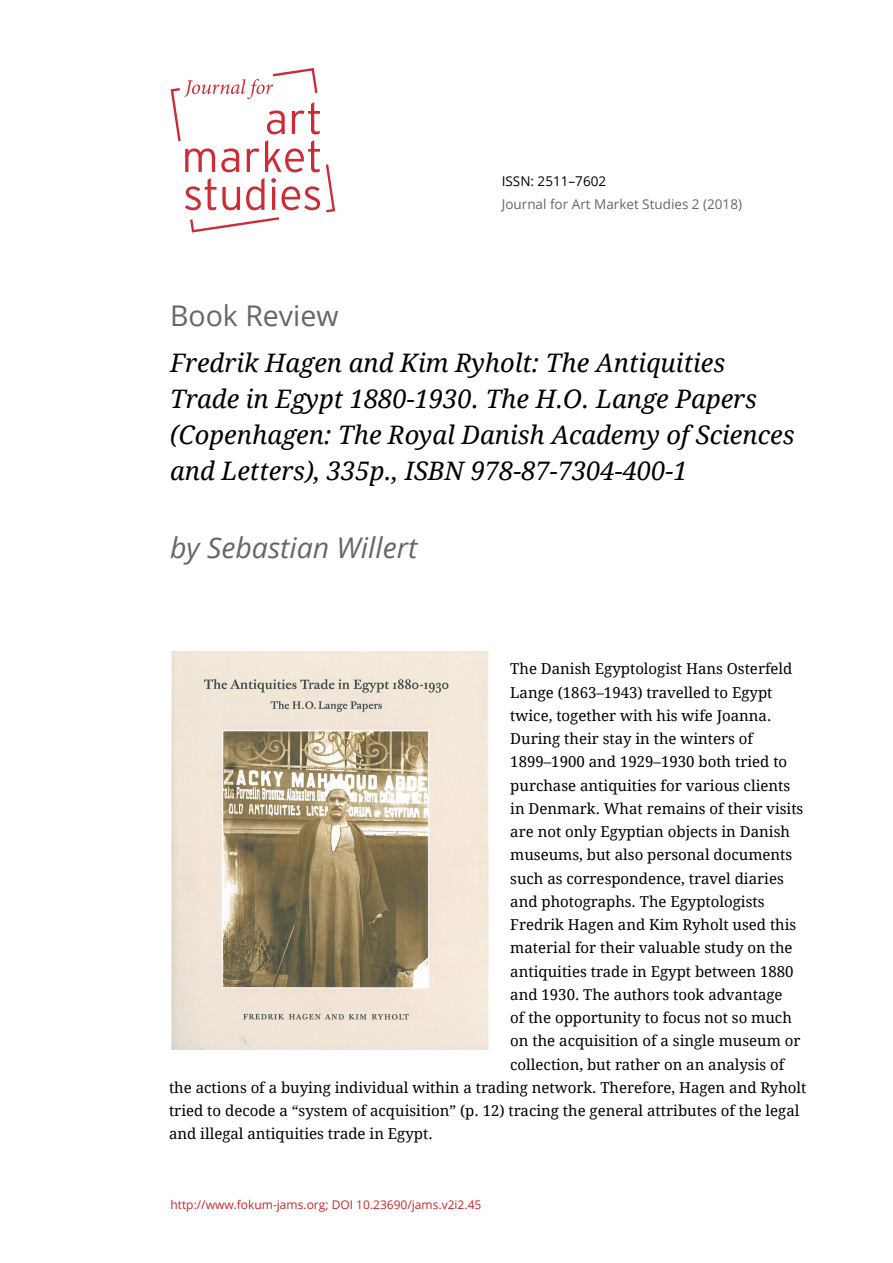
<style>
.page{position:relative;width:893px;height:1263px;background:#fff}
.page>*{position:absolute;margin:0;border:0;box-sizing:border-box;transform-origin:0 0}
.fkm-autor{font:italic 28.5px "Open Sans";color:#666}
.fkm-autor-2{font:28.5px "Open Sans";color:#666}
.fkm-artikeltitel{font:italic 25.5px/36px "Droid Serif";color:#000}
.fkm-standard-absatz{font:15px "Droid Serif";color:#000}
.t1{font:13.5px "Open Sans";color:#666}
.t2{font:13.5px "Open Sans";color:#000}
.t3{font:12px "Open Sans";color:#ca252c}
</style>
<div class="page">
<svg style="left:171px;top:68px;width:164px;height:164px"></svg>
<img style="left:171px;top:651px;width:318px;height:398px">
<p class="t2" style="left:502px;top:172px;width:106px">ISSN: 2511–7602</p>
<p class="t1" style="left:502px;top:195px;width:242px">Journal for Art Market Studies 2 (2018)</p>
<p class="fkm-autor-2" style="left:170px;top:296px;width:170px">Book Review</p>
<p class="fkm-artikeltitel" style="left:170px;top:344px;width:626px">Fredrik Hagen and Kim Ryholt: The Antiquities Trade in Egypt 1880-1930. The H.O. Lange Papers (Copenhagen: The Royal Danish Academy of Sciences and Letters), 335p., ISBN 978-87-7304-400-1</p>
<p class="fkm-autor" style="left:170px;top:528px;width:249px">by Sebastian Willert</p>
<p class="fkm-standard-absatz" style="left:510px;top:660px;width:284px">The Danish Egyptologist Hans Osterfeld</p>
<p class="fkm-standard-absatz" style="left:510px;top:684px;width:264px">Lange (1863–1943) travelled to Egypt</p>
<p class="fkm-standard-absatz" style="left:510px;top:707px;width:263px">twice, together with his wife Joanna.</p>
<p class="fkm-standard-absatz" style="left:510px;top:730px;width:244px">During their stay in the winters of</p>
<p class="fkm-standard-absatz" style="left:510px;top:753px;width:278px">1899–1900 and 1929–1930 both tried to</p>
<p class="fkm-standard-absatz" style="left:510px;top:777px;width:281px">purchase antiquities for various clients</p>
<p class="fkm-standard-absatz" style="left:510px;top:800px;width:295px">in Denmark. What remains of their visits</p>
<p class="fkm-standard-absatz" style="left:510px;top:823px;width:281px">are not only Egyptian objects in Danish</p>
<p class="fkm-standard-absatz" style="left:510px;top:846px;width:284px">museums, but also personal documents</p>
<p class="fkm-standard-absatz" style="left:510px;top:870px;width:275px">such as correspondence, travel diaries</p>
<p class="fkm-standard-absatz" style="left:510px;top:893px;width:256px">and photographs. The Egyptologists</p>
<p class="fkm-standard-absatz" style="left:510px;top:916px;width:288px">Fredrik Hagen and Kim Ryholt used this</p>
<p class="fkm-standard-absatz" style="left:510px;top:939px;width:284px">material for their valuable study on the</p>
<p class="fkm-standard-absatz" style="left:510px;top:963px;width:285px">antiquities trade in Egypt between 1880</p>
<p class="fkm-standard-absatz" style="left:510px;top:986px;width:274px">and 1930. The authors took advantage</p>
<p class="fkm-standard-absatz" style="left:510px;top:1009px;width:283px">of the opportunity to focus not so much</p>
<p class="fkm-standard-absatz" style="left:510px;top:1032px;width:292px">on the acquisition of a single museum or</p>
<p class="fkm-standard-absatz" style="left:510px;top:1056px;width:276px">collection, but rather on an analysis of</p>
<p class="fkm-standard-absatz" style="left:169px;top:1079px;width:639px">the actions of a buying individual within a trading network. Therefore, Hagen and Ryholt</p>
<p class="fkm-standard-absatz" style="left:169px;top:1102px;width:632px">tried to decode a “system of acquisition” (p. 12) tracing the general attributes of the legal</p>
<p class="fkm-standard-absatz" style="left:169px;top:1125px;width:265px">and illegal antiquities trade in Egypt.</p>
<p class="t3" style="left:170px;top:1197px;width:312px">http://www.fokum-jams.org; DOI 10.23690/jams.v2i2.45</p>
</div>
